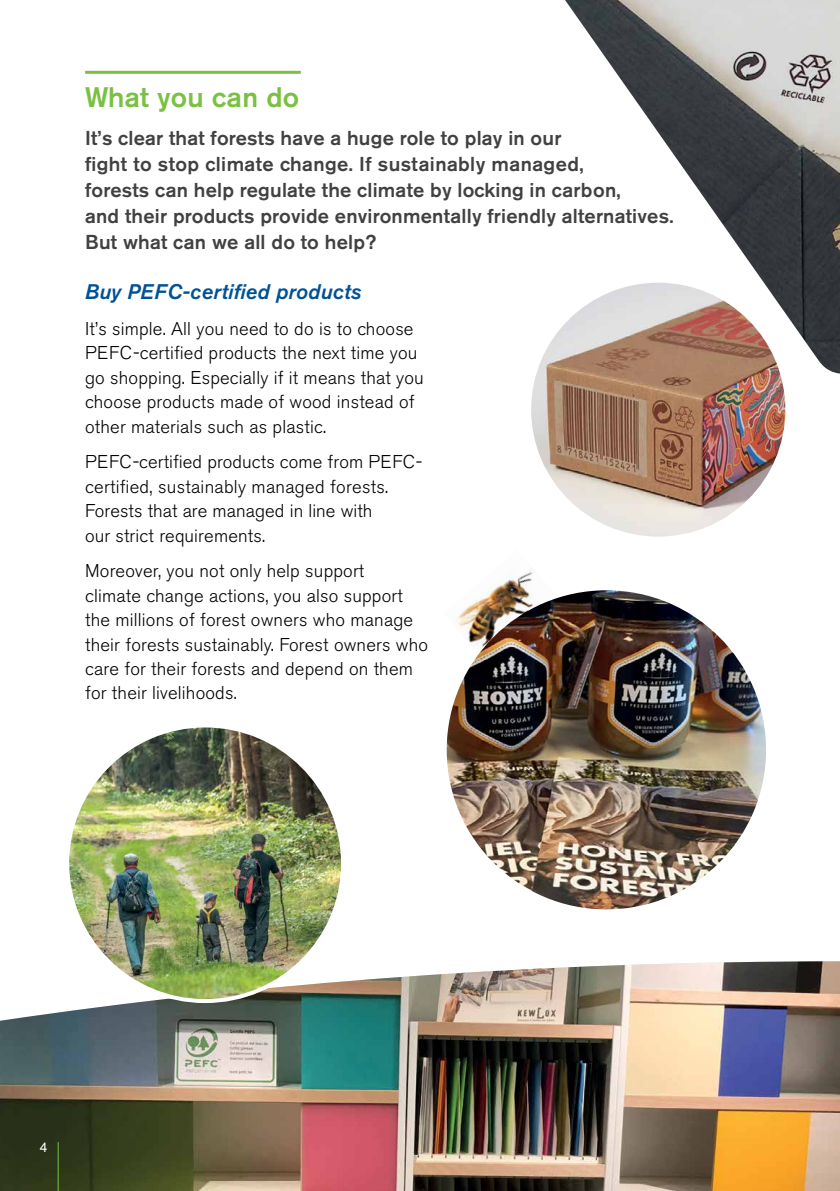
<style>
.page{position:relative;width:840px;height:1191px;background:#fff}
.page>*{position:absolute;margin:0;border:0;box-sizing:border-box;transform-origin:0 0}
.t1{font:500 28px "Akzidenz Grotesk BE";letter-spacing:.01em;color:#7ac143}
.t2{font:italic 500 21px "Akzidenz Grotesk BE";letter-spacing:.01em;color:#005295}
.t3{font:500 20px/26px "Akzidenz Grotesk BE";letter-spacing:.01em;color:#414042}
.t4{font:300 18.4px/24.4px "Akzidenz Grotesk BE";letter-spacing:.01em;color:#000}
.t5{font:14px "Akzidenz Grotesk BE";color:#fff}
</style>
<div class="page">
<img style="left:565px;top:0;width:274px;height:373px">
<img style="left:0;top:961px;width:839px;height:230px">
<hr style="left:85px;top:71px;width:215px;height:3px;background:#7ac143">
<img style="left:530px;top:282px;width:255px;height:255px;border-radius:128px">
<img style="left:457px;top:572px;width:82px;height:76px">
<img style="left:446px;top:590px;width:319px;height:319px;border-radius:159px">
<img style="left:67px;top:725px;width:276px;height:276px;border-radius:138px">
<hr style="left:58px;top:1142px;width:1px;height:49px;background:#7ac143">
<h1 class="t1" style="left:85px;top:80px;width:215px">What you can do</h1>
<p class="t3" style="left:85px;top:124px;width:589px">It’s clear that forests have a huge role to play in our<br>fight to stop climate change. If sustainably managed,<br>forests can help regulate the climate by locking in carbon,<br>and their products provide environmentally friendly alternatives.<br>But what can we all do to help?</p>
<p class="t2" style="left:85px;top:280px;width:278px">Buy PEFC-certified products</p>
<p class="t4" style="left:85px;top:317px;width:340px">It’s simple. All you need to do is to choose PEFC-certified products the next time you go shopping. Especially if it means that you choose products made of wood instead of other materials such as plastic.</p>
<p class="t4" style="left:85px;top:450px;width:338px">PEFC-certified products come from PEFC&shy;certified, sustainably managed forests.<br>Forests that are managed in line with<br>our strict requirements.</p>
<p class="t4" style="left:85px;top:559px;width:344px">Moreover, you not only help support<br>climate change actions, you also support the millions of forest owners who manage their forests sustainably. Forest owners who care for their forests and depend on them for their livelihoods.</p>
<p class="t5" style="left:40px;top:1139px;width:10px">4</p>
</div>
